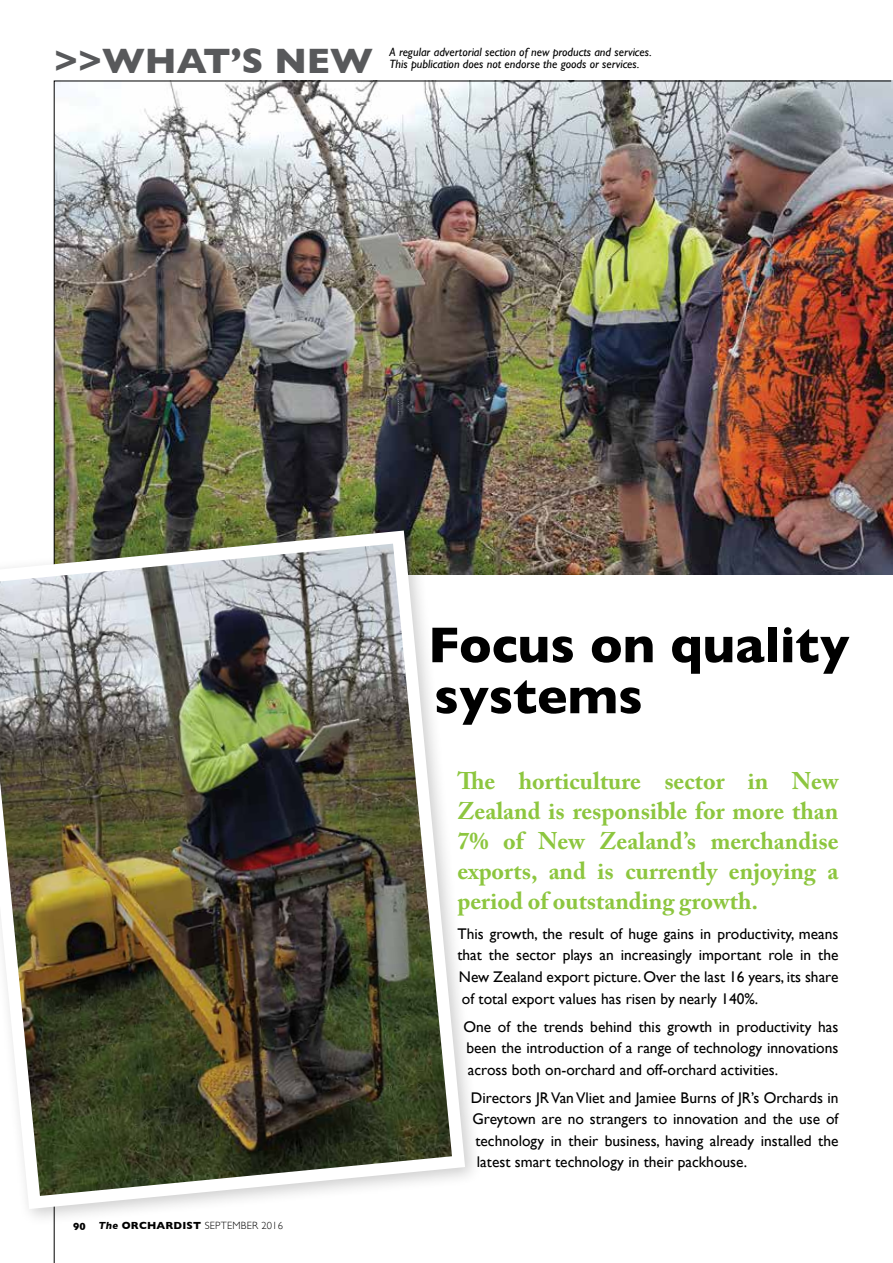
<style>
.page{position:relative;width:893px;height:1263px;background:#fff}
.page>*{position:absolute;margin:0;border:0;box-sizing:border-box;transform-origin:0 0}
.t1{font:700 51px/51px "Gill Sans";color:#000}
.t2{font:700 36px "Gill Sans";color:#58595b}
.t3{font:700 24px/29.8px "Adobe Caslon Pro";color:#8dc63f;text-align:justify}
.t4{font:15.45px/21.6px "Gill Sans";color:#000;text-align:justify}
.t5{font:italic 12px "Gill Sans";color:#000}
.t6{font:300 10.5px "Gill Sans";letter-spacing:.02em;color:#000}
.s1{font-weight:700}
.s2{font-weight:700;font-style:italic}
</style>
<div class="page">
<div style="left:888px;top:71px;width:5px;height:28px;background:#000;opacity:.2"></div>
<img style="left:54px;top:81px;width:838px;height:1182px">
<div style="left:0;top:521px;width:483px;height:706px;background:#000;opacity:.2"></div>
<img style="left:0;top:524px;width:472px;height:691px">
<h2 class="t2" style="left:54px;top:32px;width:321px">&gt;&gt;WHAT’S NEW</h2>
<p class="t5" style="left:389px;top:45px;width:264px">A regular advertorial section of new products and services.</p>
<p class="t5" style="left:389px;top:57px;width:252px">This publication does not endorse the goods or services.</p>
<p class="t6" style="left:73px;top:1217px;width:211px"><span class="s1">90</span> <span class="s2">The</span> <span class="s1">ORCHARDIST</span> SEPTEMBER 2016</p>
<h1 class="t1" style="left:428px;top:618px;width:423px">Focus on quality systems</h1>
<h3 class="t3" style="left:457px;top:766px;width:383px">The horticulture sector in New Zealand is responsible for more than 7% of New Zealand’s merchandise exports, and is currently enjoying a period of outstanding growth.</h3>
<p class="t4" style="left:457px;top:923px;width:383px">This growth, the result of huge gains in productivity, means that the sector plays an increasingly important role in the New Zealand export picture. Over the last 16 years, its share of total export values has risen by nearly 140%.</p>
<p class="t4" style="left:463px;top:1015px;width:376px">One of the trends behind this growth in productivity has been the introduction of a range of technology innovations across both on-orchard and off-orchard activities.</p>
<p class="t4" style="left:471px;top:1086px;width:369px">Directors JR Van Vliet and Jamiee Burns of JR’s Orchards in Greytown are no strangers to innovation and the use of technology in their business, having already installed the latest smart technology in their packhouse.</p>
</div>
